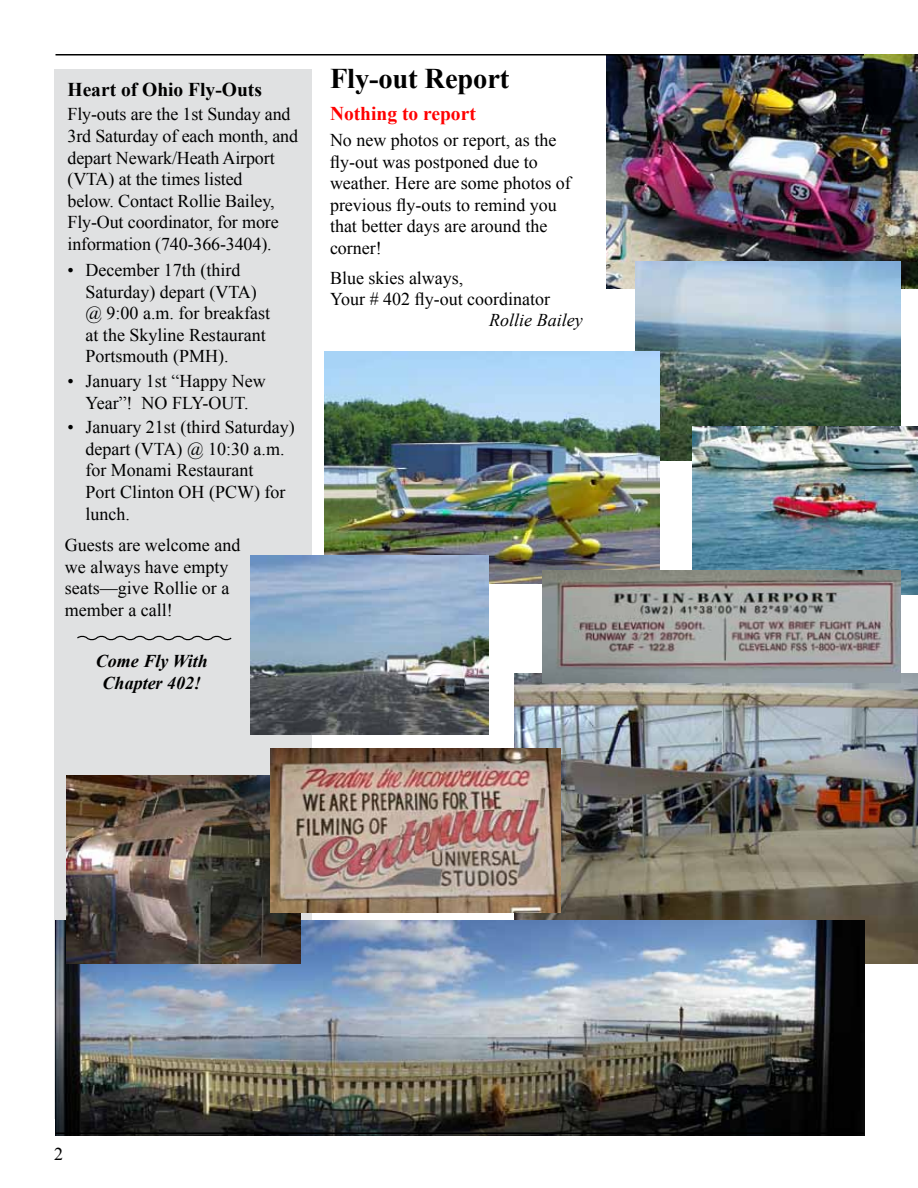
<style>
.page{position:relative;width:918px;height:1188px;background:#fff}
.page>*{position:absolute;margin:0;border:0;box-sizing:border-box;transform-origin:0 0}
.t1{font:700 28.5px "Times New Roman";letter-spacing:-.005em;color:#000}
.t2{font:700 19.5px "Times New Roman";color:#000}
.t3{font:700 19.5px "Times New Roman";color:#f00}
.t4{font:18px/21.6px "Times New Roman";color:#000}
.t5{font:italic 700 18px/21.6px "Times New Roman";color:#000;text-align:center}
.t6{font:italic 18px "Times New Roman";color:#000}
</style>
<div class="page">
<img style="left:515px;top:673px;width:403px;height:290px">
<div style="left:54px;top:69px;width:258px;height:1050px;background:#e0e1e2"></div>
<img style="left:55px;top:921px;width:809px;height:215px">
<img style="left:66px;top:776px;width:234px;height:187px">
<img style="left:270px;top:748px;width:290px;height:164px">
<img style="left:606px;top:54px;width:312px;height:234px">
<hr style="left:56px;top:54px;width:808px;height:2px;background:#000">
<hr style="left:56px;top:1132px;width:808px;height:2px;background:#000">
<svg style="left:77px;top:635px;width:155px;height:6px"></svg>
<img style="left:635px;top:262px;width:266px;height:199px">
<img style="left:324px;top:351px;width:336px;height:233px">
<img style="left:251px;top:556px;width:237px;height:178px">
<img style="left:693px;top:426px;width:225px;height:169px">
<img style="left:542px;top:571px;width:359px;height:112px">
<p class="t2" style="left:68px;top:78px;width:196px">Heart of Ohio Fly-Outs</p>
<p class="t4" style="left:68px;top:103px;width:232px">Fly-outs are the 1st Sunday and<br>3rd Saturday of each month, and depart Newark/Heath Airport (VTA) at the times listed<br>below. Contact Rollie Bailey,<br>Fly-Out coordinator, for more information (740-366-3404).</p>
<p class="t4" style="left:86px;top:259px;width:186px;text-indent:-18px">• December 17th (third<br>Saturday) depart (VTA) @ 9:00 a.m. for breakfast at the Skyline Restaurant<br>Portsmouth (PMH).</p>
<p class="t4" style="left:68px;top:370px;width:200px;text-align:center">• January 1st “Happy New<br>Year”! NO FLY-OUT.</p>
<p class="t4" style="left:86px;top:416px;width:211px;text-indent:-18px">• January 21st (third Saturday) depart (VTA) @ 10:30 a.m. for Monami Restaurant<br>Port Clinton OH (PCW) for lunch.</p>
<p class="t4" style="left:65px;top:534px;width:177px">Guests are welcome and we always have empty seats—give Rollie or a member a call!</p>
<p class="t5" style="left:96px;top:650px;width:114px">Come Fly With<br>Chapter 402!</p>
<h1 class="t1" style="left:330px;top:62px;width:181px">Fly-out Report</h1>
<p class="t3" style="left:330px;top:102px;width:147px">Nothing to report</p>
<p class="t4" style="left:330px;top:129px;width:242px">No new photos or report, as the fly-out was postponed due to weather. Here are some photos of previous fly-outs to remind you that better days are around the corner!</p>
<p class="t4" style="left:330px;top:267px;width:222px;line-height:21px">Blue skies always,<br>Your # 402 fly-out coordinator</p>
<p class="t6" style="left:489px;top:309px;width:95px">Rollie Bailey</p>
<p class="t4" style="left:54px;top:1142px;width:10px">2</p>
</div>
